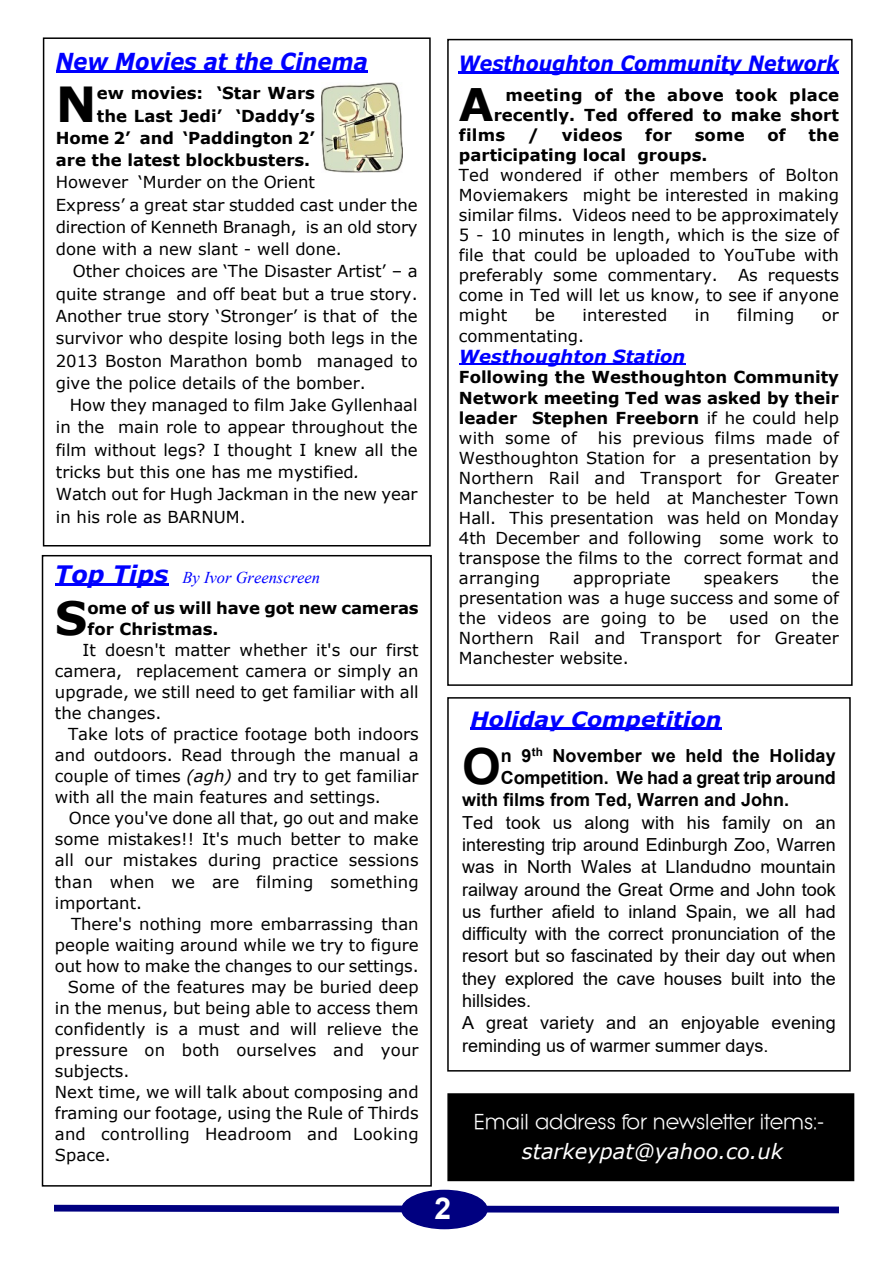
<style>
.page{position:relative;width:893px;height:1263px;background:#fff}
.page>*{position:absolute;margin:0;border:0;box-sizing:border-box;transform-origin:0 0}
.t1{font:700 49.8px "Arial";color:#000}
.t2{font:700 48.3px "Verdana";color:#000}
.t3{font:700 45.75px "Verdana";color:#000}
.t4{font:700 44.85px "Verdana";color:#000}
.t5{font:700 30px "Arial";color:#fff}
.t6{font:italic 700 23.4px "Verdana";color:#00f;scale:.9 1}
.t7{font:21px "Beatnik SF";color:#fff}
.t8{font:italic 700 21px "Verdana";color:#00f;scale:.9 1}
.t9{font:italic 21px "Verdana";color:#fff}
.t10{font:italic 700 21px "Verdana";color:#00f;scale:1.05 1}
.t11{font:18px/22.4px "Arial";color:#000}
.t12{font:700 18px "Arial";color:#000}
.t13{font:italic 700 18px "Verdana";color:#00f}
.t14{font:16.5px/20.1px "Verdana";color:#000;text-align:justify}
.t15{font:700 16.5px/22.2px "Verdana";color:#000;text-align:right}
.t16{font:italic 16.5px "Times New Roman";color:#00f}
.s1{font-style:italic}
.s2{font-family:"Verdana";font-weight:700;font-size:24px}
.s3{font-weight:400}
</style>
<div class="page">
<svg style="left:54px;top:1201px;width:785px;height:16px"></svg>
<div style="left:401px;top:1190px;width:87px;height:39px;background:#000080;border:2px solid #000080;border-radius:50%"></div>
<div style="left:447px;top:1093px;width:407px;height:88px;background:#000;border:2px solid #000"></div>
<img style="left:322px;top:83px;width:81px;height:90px">
<hr style="left:56px;top:70px;width:312px;height:3px;background:#00f">
<div style="left:43px;top:37px;width:388px;height:509px;border:2px solid #000"></div>
<hr style="left:459px;top:363px;width:226px;height:2px;background:#00f">
<hr style="left:458px;top:72px;width:381px;height:2px;background:#00f">
<div style="left:447px;top:39px;width:406px;height:647px;border:2px solid #000"></div>
<div style="left:42px;top:555px;width:390px;height:631px;border:2px solid #000"></div>
<hr style="left:55px;top:583px;width:113px;height:3px;background:#00f">
<hr style="left:470px;top:727px;width:252px;height:2px;background:#00f">
<div style="left:447px;top:697px;width:404px;height:374px;border:2px solid #000"></div>
<h3 class="t6" style="left:56px;top:52px;width:348px">New Movies at the Cinema</h3>
<h2 class="t2" style="left:56px;top:85px;width:42px">N</h2>
<p class="t15" style="left:56px;top:84px;width:261px">ew movies: ‘Star Wars<br>the Last Jedi’ ‘Daddy’s<br>Home 2’ and ‘Paddington 2’ are the latest blockbusters.</p>
<p class="t14" style="left:56px;top:173px;width:363px;line-height:22.2px;text-align:left">However ‘Murder on the Orient<br>Express’ a great star studded cast under the direction of Kenneth Branagh, is an old story done with a new slant - well done.</p>
<p class="t14" style="left:56px;top:262px;width:363px;line-height:22.2px;text-indent:17px">Other choices are ‘The Disaster Artist’ – a quite strange and off beat but a true story.<br>Another true story ‘Stronger’ is that of the survivor who despite losing both legs in the 2013 Boston Marathon bomb managed to give the police details of the bomber.</p>
<p class="t14" style="left:56px;top:395px;width:363px;line-height:22.2px;text-align:left;text-indent:14px">How they managed to film Jake Gyllenhaal in the main role to appear throughout the film without legs? I thought I knew all the tricks but this one has me mystified<span class="s1">.<br></span>Watch out for Hugh Jackman in the new year in his role as BARNUM.</p>
<p class="t16" style="left:55px;top:572px;width:266px"><span class="s2">Top Tips</span> By Ivor Greenscreen</p>
<h3 class="t3" style="left:55px;top:600px;width:34px">S</h3>
<p class="t15" style="left:87px;top:598px;width:333px;line-height:21px;text-align:left">ome of us will have got new cameras for Christmas.</p>
<p class="t14" style="left:55px;top:641px;width:365px;line-height:21px;text-indent:28px">It doesn't matter whether it's our first camera, replacement camera or simply an upgrade, we still need to get familiar with all the changes.</p>
<p class="t14" style="left:55px;top:725px;width:365px;line-height:21px;text-indent:13px">Take lots of practice footage both indoors and outdoors. Read through the manual a couple of times <span class="s1">(agh)</span> and try to get familiar with all the main features and settings.</p>
<p class="t14" style="left:55px;top:809px;width:365px;line-height:21px;text-indent:14px">Once you've done all that, go out and make some mistakes!! It's much better to make all our mistakes during practice sessions than when we are filming something important.</p>
<p class="t14" style="left:71px;top:915px;width:349px">There's nothing more embarrassing than</p>
<p class="t14" style="left:55px;top:936px;width:365px">people waiting around while we try to figure</p>
<p class="t14" style="left:55px;top:957px;width:365px">out how to make the changes to our settings.</p>
<p class="t14" style="left:68px;top:978px;width:352px">Some of the features may be buried deep</p>
<p class="t14" style="left:55px;top:999px;width:365px">in the menus, but being able to access them</p>
<p class="t14" style="left:55px;top:1020px;width:365px">confidently is a must and will relieve the</p>
<p class="t14" style="left:55px;top:1041px;width:365px">pressure on both ourselves and your</p>
<p class="t14" style="left:55px;top:1062px;width:76px">subjects.</p>
<p class="t14" style="left:55px;top:1083px;width:365px">Next time, we will talk about composing and</p>
<p class="t14" style="left:55px;top:1105px;width:365px">framing our footage, using the Rule of Thirds</p>
<p class="t14" style="left:55px;top:1126px;width:365px">and controlling Headroom and Looking</p>
<p class="t14" style="left:55px;top:1147px;width:57px">Space.</p>
<p class="t8" style="left:458px;top:55px;width:424px">Westhoughton Community Network</p>
<h3 class="t4" style="left:459px;top:86px;width:36px">A</h3>
<p class="t15" style="left:505px;top:85px;width:335px">meeting of the above took place</p>
<p class="t15" style="left:494px;top:105px;width:347px">recently. Ted offered to make short</p>
<p class="t15" style="left:459px;top:125px;width:48px">films</p>
<p class="t15" style="left:528px;top:125px;width:13px">/</p>
<p class="t15" style="left:562px;top:125px;width:62px">videos</p>
<p class="t15" style="left:645px;top:125px;width:28px">for</p>
<p class="t15" style="left:695px;top:125px;width:52px">some</p>
<p class="t15" style="left:767px;top:125px;width:20px">of</p>
<p class="t15" style="left:808px;top:125px;width:32px">the</p>
<p class="t15" style="left:459px;top:145px;width:250px">participating local groups.</p>
<p class="t14" style="left:459px;top:166px;width:381px">Ted wondered if other members of Bolton Moviemakers might be interested in making similar films. Videos need to be approximately 5 - 10 minutes in length, which is the size of file that could be uploaded to YouTube with preferably some commentary. As requests come in Ted will let us know, to see if anyone might</p>
<p class="t14" style="left:535px;top:307px;width:22px">be</p>
<p class="t14" style="left:582px;top:307px;width:86px">interested</p>
<p class="t14" style="left:695px;top:307px;width:17px">in</p>
<p class="t14" style="left:737px;top:307px;width:59px">filming</p>
<p class="t14" style="left:822px;top:307px;width:19px">or</p>
<p class="t14" style="left:459px;top:327px;width:127px">commentating.</p>
<p class="t13" style="left:459px;top:349px;width:228px">Westhoughton Station</p>
<p class="t15" style="left:459px;top:369px;width:381px;line-height:20.1px;text-align:justify">Following the Westhoughton Community Network meeting Ted was asked by their leader Stephen Freeborn <span class="s3">if he could help with some of</span></p>
<p class="t14" style="left:459px;top:429px;width:381px;text-indent:139px">his previous films made of Westhoughton Station for a presentation by Northern Rail and Transport for Greater Manchester to be held at Manchester Town Hall. This presentation was held on Monday 4th December and following some work to transpose the films to the correct format and arranging</p>
<p class="t14" style="left:459px;top:569px;width:381px;text-indent:353px">the presentation was a huge success and some of the videos are going to be</p>
<p class="t14" style="left:573px;top:569px;width:99px">appropriate</p>
<p class="t14" style="left:704px;top:569px;width:77px">speakers</p>
<p class="t14" style="left:459px;top:610px;width:381px;text-indent:270px">used on the Northern Rail and Transport for Greater Manchester website.</p>
<p class="t10" style="left:470px;top:710px;width:241px">Holiday Competition</p>
<h1 class="t1" style="left:462px;top:748px;width:40px">O</h1>
<p class="t12" style="left:501px;top:749px;width:336px">n 9<sup>th</sup> November we held the Holiday</p>
<p class="t12" style="left:501px;top:771px;width:336px">Competition. We had a great trip around</p>
<p class="t12" style="left:462px;top:793px;width:329px">with films from Ted, Warren and John.</p>
<p class="t11" style="left:462px;top:813px;width:375px">Ted took us along with his family on an interesting trip around Edinburgh Zoo, Warren was in North Wales at Llandudno mountain railway around the Great Orme and John took us further afield to inland Spain, we all had difficulty with the correct pronunciation of the resort but so fascinated by their day out when they explored the cave houses built into the hillsides.<br>A great variety and an enjoyable evening reminding us of warmer summer days.</p>
<h3 class="t5" style="left:434px;top:1197px;width:18px">2</h3>
<p class="t7" style="left:474px;top:1109px;width:351px">Email address for newsletter items:-</p>
<p class="t9" style="left:522px;top:1142px;width:263px">starkeypat@yahoo.co.uk</p>
</div>
